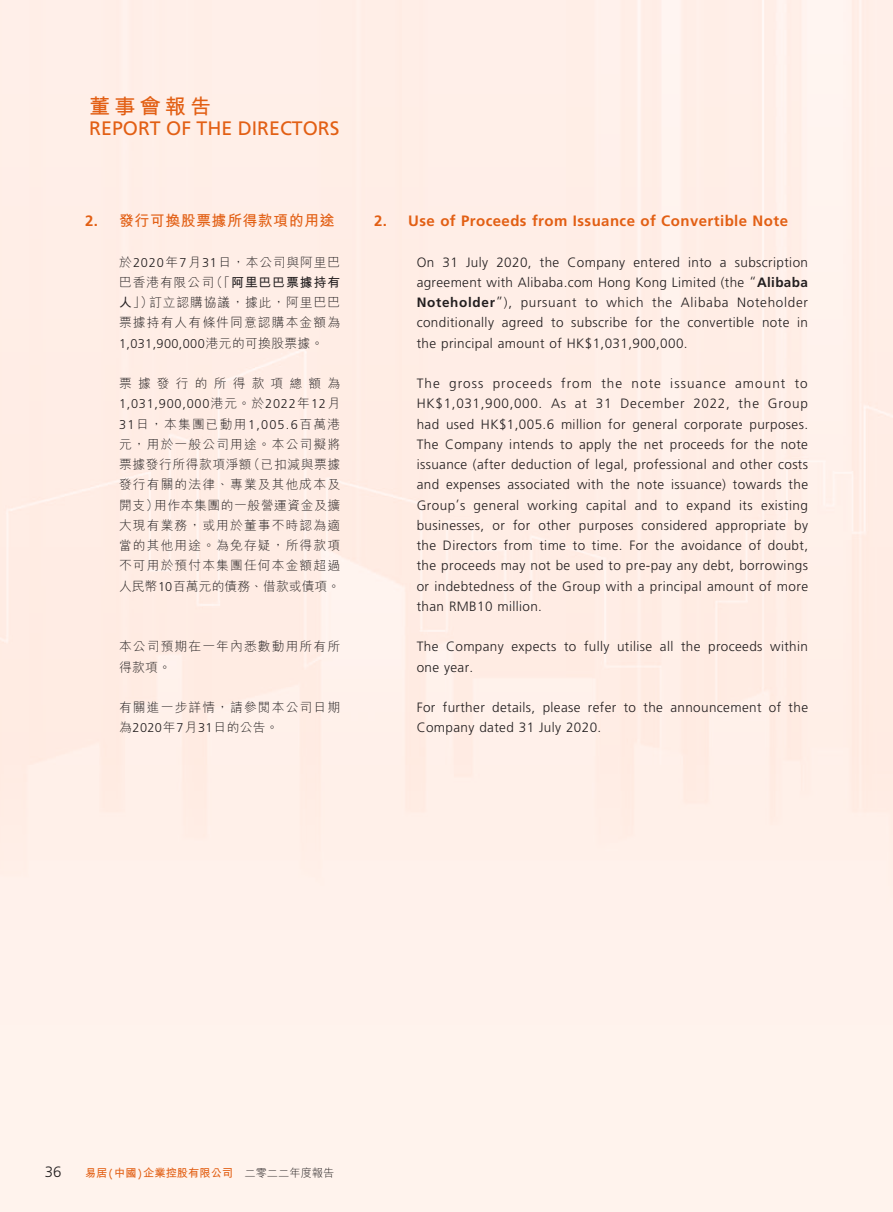
<style>
.page{position:relative;width:893px;height:1212px;background:#ffefe8}
.page>*{position:absolute;margin:0;border:0;box-sizing:border-box;transform-origin:0 0}
.t1{font:700 21px "M Hei HK";letter-spacing:.2em;color:#e25f14}
.t2{font:19.5px "Frutiger LT Std";color:#e25f14}
.t3{font:700 15px "Frutiger LT Std";letter-spacing:.03em;color:#e25f14}
.t4{font:700 15px "M Hei HK";letter-spacing:.03em;color:#e25f14}
.t5{font:300 15px "Frutiger LT Std";color:#231f20}
.t6{font:300 13.5px/20.2px "Frutiger LT Std";letter-spacing:.03em;color:#231f20;text-align:justify}
.t7{font:300 12.75px/20.2px "M Hei HK";letter-spacing:.09em;color:#231f20;text-align:justify}
.t8{font:300 12.75px "Frutiger LT Std";letter-spacing:.06em;color:#231f20}
.t9{font:300 12.75px "Frutiger LT Std";letter-spacing:.03em;color:#231f20}
.t10{font:300 12.75px "M Hei HK";letter-spacing:.485em;color:#231f20}
.t11{font:700 11.25px "M Hei HK";color:#e25f14}
.s1{font-family:"Frutiger LT Std"}
.s2{font-weight:700}
.s3{font-family:"M Hei HK"}
.s4{font-weight:300;color:#231f20}
</style>
<div class="page">
<h1 class="t1" style="left:89px;top:91px;width:123px">董事會報告</h1>
<h2 class="t2" style="left:89px;top:117px;width:252px">REPORT OF THE DIRECTORS</h2>
<p class="t4" style="left:85px;top:210px;width:251px"><span class="s1">2.</span> 發行可換股票據所得款項的用途</p>
<p class="t7" style="left:119px;top:252px;width:223px">於<span class="s1">2020</span>年<span class="s1">7</span>月<span class="s1">31</span>日，本公司與阿里巴巴香港有限公司（「<span class="s2">阿里巴巴票據持有人</span>」）訂立認購協議，據此，阿里巴巴票據持有人有條件同意認購本金額為</p>
<p class="t9" style="left:119px;top:336px;width:206px">1,031,900,000<span class="s3">港元的可換股票據。</span></p>
<p class="t10" style="left:119px;top:377px;width:223px">票據發行的所得款項總額為</p>
<p class="t8" style="left:119px;top:397px;width:223px">1,031,900,000<span class="s3">港元。於</span>2022<span class="s3">年</span>12<span class="s3">月</span></p>
<p class="t7" style="left:119px;top:413px;width:223px"><span class="s1">31</span>日，本集團已動用<span class="s1">1,005.6</span>百萬港元，用於一般公司用途。本公司擬將票據發行所得款項淨額（已扣減與票據發行有關的法律、專業及其他成本及開支）用作本集團的一般營運資金及擴大現有業務，或用於董事不時認為適當的其他用途。為免存疑，所得款項不可用於預付本集團任何本金額超過人民幣<span class="s1">10</span>百萬元的債務、借款或債項。</p>
<p class="t7" style="left:119px;top:636px;width:223px">本公司預期在一年內悉數動用所有所得款項。</p>
<p class="t7" style="left:119px;top:697px;width:223px">有關進一步詳情，請參閱本公司日期為<span class="s1">2020</span>年<span class="s1">7</span>月<span class="s1">31</span>日的公告。</p>
<p class="t3" style="left:374px;top:212px;width:415px">2. Use of Proceeds from Issuance of Convertible Note</p>
<p class="t6" style="left:417px;top:252px;width:393px">On 31 July 2020, the Company entered into a subscription agreement with Alibaba.com Hong Kong Limited (the “<span class="s2">Alibaba Noteholder</span>”), pursuant to which the Alibaba Noteholder conditionally agreed to subscribe for the convertible note in the principal amount of HK$1,031,900,000.</p>
<p class="t6" style="left:417px;top:373px;width:393px">The gross proceeds from the note issuance amount to HK$1,031,900,000. As at 31 December 2022, the Group had used HK$1,005.6 million for general corporate purposes.<br>The Company intends to apply the net proceeds for the note issuance (after deduction of legal, professional and other costs and expenses associated with the note issuance) towards the Group’s general working capital and to expand its existing businesses, or for other purposes considered appropriate by the Directors from time to time. For the avoidance of doubt, the proceeds may not be used to pre-pay any debt, borrowings or indebtedness of the Group with a principal amount of more than RMB10 million.</p>
<p class="t6" style="left:417px;top:637px;width:393px">The Company expects to fully utilise all the proceeds within one year.</p>
<p class="t6" style="left:417px;top:697px;width:393px">For further details, please refer to the announcement of the<br>Company dated 31 July 2020.</p>
<p class="t5" style="left:45px;top:1163px;width:18px">36</p>
<p class="t11" style="left:85px;top:1164px;width:251px">易居 (中國 )企業控股有限公司<span class="s4">　二零二二年度報告</span></p>
</div>
